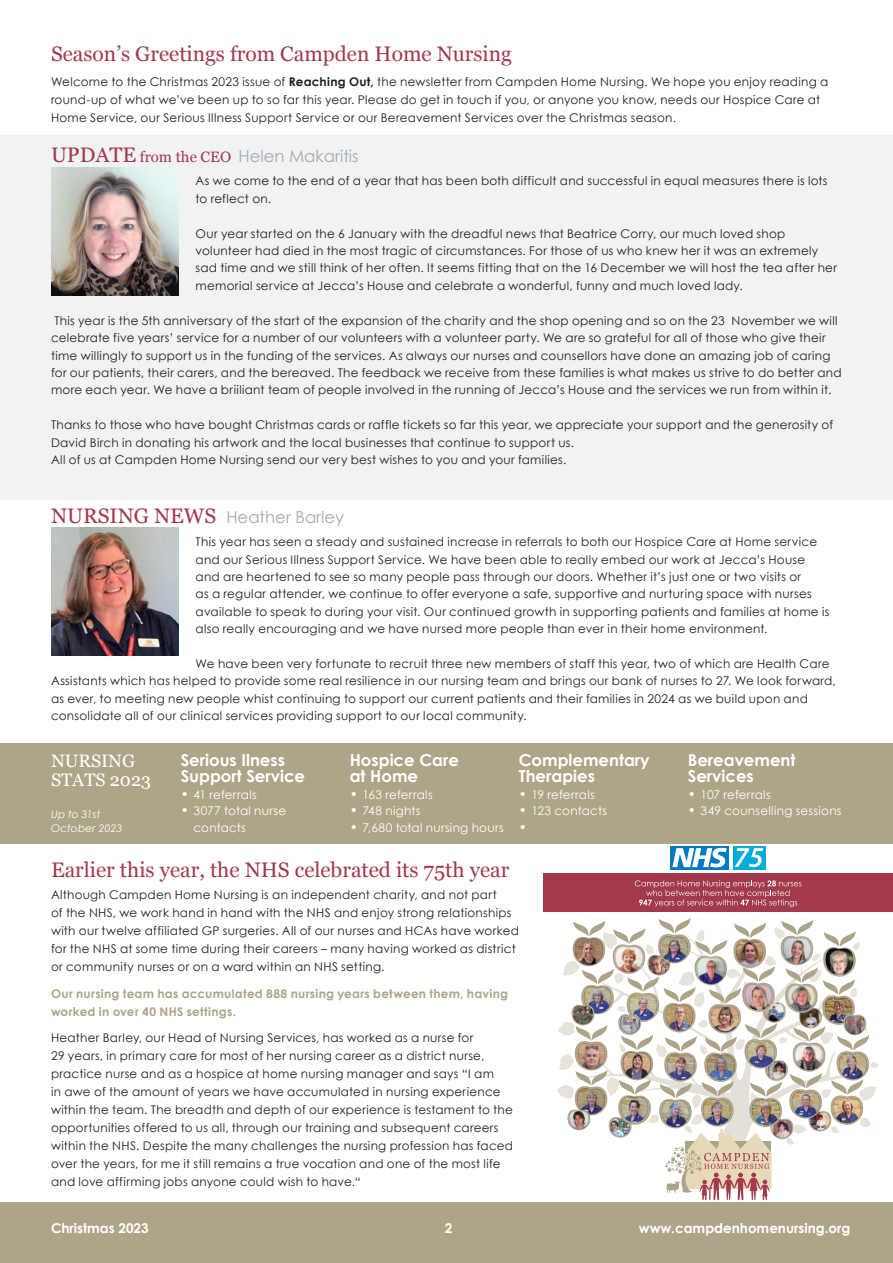
<style>
.page{position:relative;width:893px;height:1263px;background:#fff}
.page>*{position:absolute;margin:0;border:0;box-sizing:border-box;transform-origin:0 0}
.t1{font:21px "Georgia";color:#a4384c}
.t2{font:18px "Georgia";color:#fff}
.t3{font:700 16.5px/16.5px "Century Gothic";color:#fff}
.t4{font:16.5px "Century Gothic";color:#a3aab0}
.t5{font:700 13.5px "Century Gothic";color:#fff}
.t6{font:12px/17.4px "Century Gothic";letter-spacing:.02em;color:#231f20}
.t7{font:12px/16.5px "Century Gothic";letter-spacing:.02em;color:#fff}
.t8{font:700 12px/18px "Century Gothic";letter-spacing:.02em;color:#ada587}
.t9{font:italic 10.5px/13.5px "Century Gothic";letter-spacing:.015em;color:#fff}
.s1{font-weight:700}
.s2{font-family:"Georgia";font-size:21px;color:#a4384c}
.s3{font-family:"Georgia";font-size:15px;color:#a4384c}
.s4{font-weight:700;font-size:13.5px}
</style>
<div class="page">
<div style="left:0;top:1202px;width:893px;height:61px;background:#ada587"></div>
<div style="left:543px;top:874px;width:350px;height:38px;background:#a2394c"></div>
<svg style="left:671px;top:846px;width:58px;height:23px"></svg>
<svg style="left:672px;top:848px;width:55px;height:19px"></svg>
<div style="left:733px;top:846px;width:32px;height:23px;background:#00acdc"></div>
<svg style="left:735px;top:848px;width:28px;height:19px"></svg>
<svg style="left:635px;top:880px;width:166px;height:27px"></svg>
<img style="left:557px;top:918px;width:322px;height:283px">
<img style="left:785px;top:983px;width:33px;height:30px">
<div style="left:0;top:135px;width:893px;height:365px;background:#f1f2f3"></div>
<img style="left:51px;top:168px;width:128px;height:128px">
<img style="left:51px;top:528px;width:128px;height:127px">
<div style="left:0;top:743px;width:893px;height:101px;background:#ada587"></div>
<p class="t1" style="left:51px;top:38px;width:462px">Season’s Greetings from Campden Home Nursing</p>
<p class="t6" style="left:51px;top:72px;width:779px;line-height:18px">Welcome to the Christmas 2023 issue of <span class="s1">Reaching Out,</span> the newsletter from Campden Home Nursing. We hope you enjoy reading a round-up of what we’ve been up to so far this year. Please do get in touch if you, or anyone you know, needs our Hospice Care at<br>Home Service, our Serious Illness Support Service or our Bereavement Services over the Christmas season.</p>
<p class="t4" style="left:51px;top:146px;width:309px"><span class="s2">UPDATE</span> <span class="s3">from the CEO</span> Helen Makaritis</p>
<p class="t6" style="left:196px;top:172px;width:633px">As we come to the end of a year that has been both difficult and successful in equal measures there is lots to reflect on.</p>
<p class="t6" style="left:196px;top:224px;width:643px">Our year started on the 6 January with the dreadful news that Beatrice Corry, our much loved shop volunteer had died in the most tragic of circumstances. For those of us who knew her it was an extremely sad time and we still think of her often. It seems fitting that on the 16 December we will host the tea after her memorial service at Jecca’s House and celebrate a wonderful, funny and much loved lady.</p>
<p class="t6" style="left:51px;top:311px;width:792px">This year is the 5th anniversary of the start of the expansion of the charity and the shop opening and so on the 23 November we will celebrate five years’ service for a number of our volunteers with a volunteer party. We are so grateful for all of those who give their time willingly to support us in the funding of the services. As always our nurses and counsellors have done an amazing job of caring for our patients, their carers, and the bereaved. The feedback we receive from these families is what makes us strive to do better and more each year. We have a briiliant team of people involved in the running of Jecca’s House and the services we run from within it.</p>
<p class="t6" style="left:51px;top:416px;width:784px">Thanks to those who have bought Christmas cards or raffle tickets so far this year, we appreciate your support and the generosity of<br>David Birch in donating his artwork and the local businesses that continue to support us.</p>
<p class="t6" style="left:51px;top:451px;width:517px">All of us at Campden Home Nursing send our very best wishes to you and your families.</p>
<p class="t4" style="left:51px;top:507px;width:295px"><span class="s2">NURSING NEWS</span> Heather Barley</p>
<p class="t6" style="left:196px;top:533px;width:635px">This year has seen a steady and sustained increase in referrals to both our Hospice Care at Home service and our Serious Illness Support Service. We have been able to really embed our work at Jecca’s House and are heartened to see so many people pass through our doors. Whether it’s just one or two visits or<br>as a regular attender, we continue to offer everyone a safe, supportive and nurturing space with nurses available to speak to during your visit. Our continued growth in supporting patients and families at home is also really encouraging and we have nursed more people than ever in their home environment.</p>
<p class="t6" style="left:51px;top:655px;width:786px;text-indent:145px">We have been very fortunate to recruit three new members of staff this year, two of which are Health Care Assistants which has helped to provide some real resilience in our nursing team and brings our bank of nurses to 27. We look forward, as ever, to meeting new people whist continuing to support our current patients and their families in 2024 as we build upon and consolidate all of our clinical services providing support to our local community.</p>
<p class="t3" style="left:181px;top:751px;width:126px">Serious Ilness<br>Support Service</p>
<p class="t7" style="left:181px;top:786px;width:78px"><span class="s4">•</span> 41 referrals</p>
<p class="t7" style="left:193px;top:802px;width:94px;text-indent:-13px"><span class="s4">•</span> 3077 total nurse contacts</p>
<p class="t3" style="left:350px;top:751px;width:111px">Hospice Care at Home</p>
<p class="t7" style="left:350px;top:786px;width:84px"><span class="s4">•</span> 163 referrals</p>
<p class="t7" style="left:350px;top:802px;width:72px"><span class="s4">•</span> 748 nights</p>
<p class="t7" style="left:350px;top:819px;width:156px"><span class="s4">•</span> 7,680 total nursing hours</p>
<p class="t3" style="left:519px;top:751px;width:133px">Complementary<br>Therapies</p>
<p class="t7" style="left:519px;top:786px;width:78px"><span class="s4">•</span> 19 referrals</p>
<p class="t7" style="left:519px;top:802px;width:90px"><span class="s4">•</span> 123 contacts</p>
<p class="t5" style="left:519px;top:818px;width:10px">•</p>
<p class="t3" style="left:688px;top:751px;width:109px">Bereavement<br>Services</p>
<p class="t7" style="left:688px;top:786px;width:84px"><span class="s4">•</span> 107 referrals</p>
<p class="t7" style="left:688px;top:802px;width:155px"><span class="s4">•</span> 349 counselling sessions</p>
<p class="t2" style="left:51px;top:748px;width:86px">NURSING</p>
<p class="t2" style="left:51px;top:767px;width:102px">STATS 2023</p>
<p class="t9" style="left:51px;top:807px;width:73px">Up to 31st<br>October 2023</p>
<p class="t1" style="left:51px;top:854px;width:460px">Earlier this year, the NHS celebrated its 75th year</p>
<p class="t6" style="left:51px;top:886px;width:469px;line-height:18px">Although Campden Home Nursing is an independent charity, and not part<br>of the NHS, we work hand in hand with the NHS and enjoy strong relationships with our twelve affiliated GP surgeries. All of our nurses and HCAs have worked for the NHS at some time during their careers – many having worked as district or community nurses or on a ward within an NHS setting.</p>
<p class="t8" style="left:51px;top:984px;width:459px">Our nursing team has accumulated 888 nursing years between them, having worked in over 40 NHS settings.</p>
<p class="t6" style="left:51px;top:1029px;width:463px;line-height:18px">Heather Barley, our Head of Nursing Services, has worked as a nurse for<br>29 years, in primary care for most of her nursing career as a district nurse, practice nurse and as a hospice at home nursing manager and says “I am<br>in awe of the amount of years we have accumulated in nursing experience within the team. The breadth and depth of our experience is testament to the opportunities offered to us all, through our training and subsequent careers within the NHS. Despite the many challenges the nursing profession has faced over the years, for me it still remains a true vocation and one of the most life and love affirming jobs anyone could wish to have.“</p>
<p class="t5" style="left:51px;top:1219px;width:99px">Christmas 2023</p>
<p class="t5" style="left:445px;top:1219px;width:9px">2</p>
<p class="t5" style="left:639px;top:1219px;width:213px">www.campdenhomenursing.org</p>
</div>
